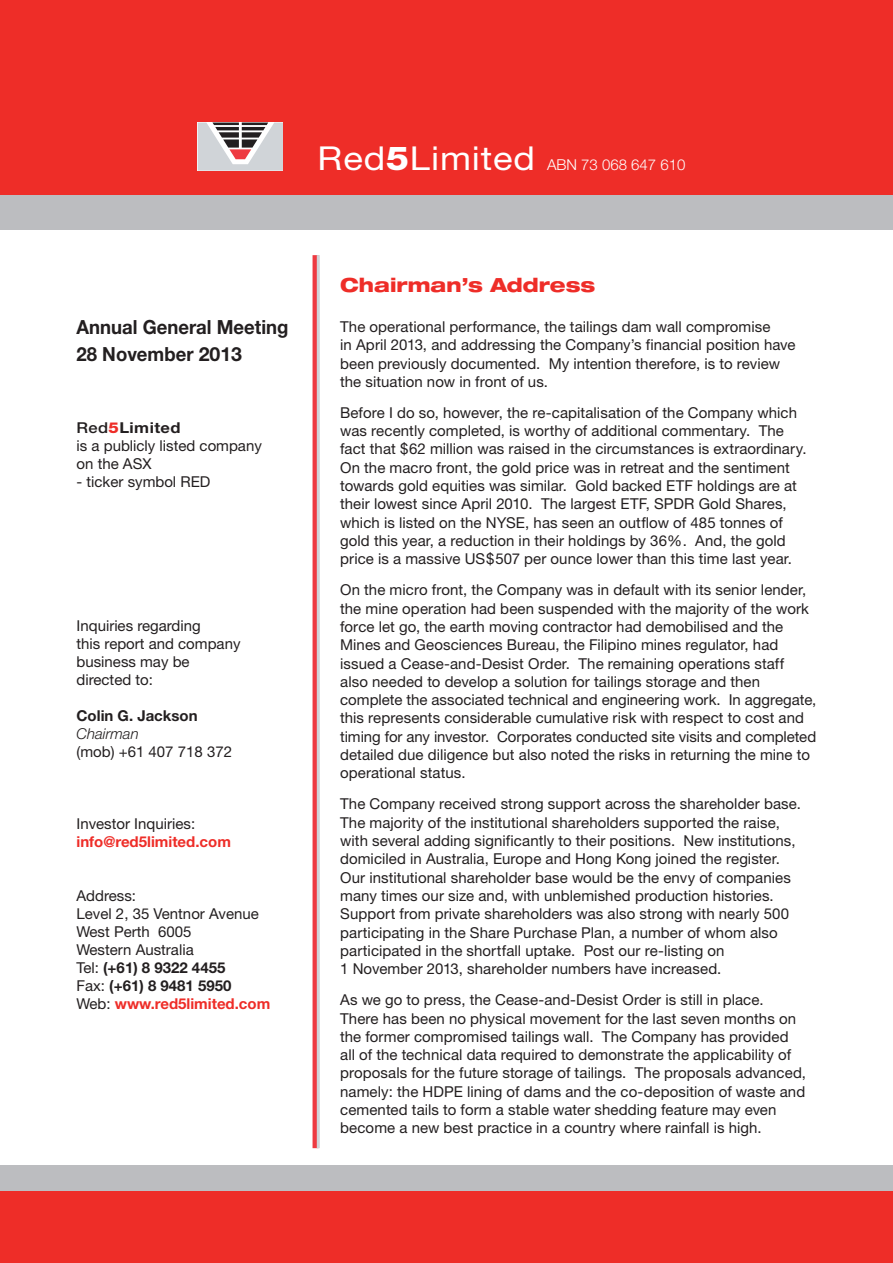
<style>
.page{position:relative;width:893px;height:1263px;background:#fff}
.page>*{position:absolute;margin:0;border:0;box-sizing:border-box;transform-origin:0 0}
.t1{font:700 19.5px/27px "Helvetica Neue";color:#231f20;scale:.95 1}
.t2{font:800 expanded 19.5px "Helvetica Neue";color:#ee2d28}
.t3{font:15px/18.3px "Helvetica Neue";letter-spacing:.005em;color:#231f20}
.t4{font:300 15px "Helvetica Neue";color:#fff}
.t5{font:700 15px "Helvetica Neue";color:#ee2d28}
.t6{font:700 15px "Helvetica Neue";color:#231f20}
.t7{font:italic 300 15px "Helvetica Neue";color:#231f20}
.s1{font-weight:400;font-size:33px}
.s2{font-weight:800;font-size:33px}
.s3{font-weight:500}
.s4{font-weight:800;color:#ee2d28}
.s5{font-weight:700}
.s6{font-weight:700;color:#ee2d28}
</style>
<div class="page">
<div style="left:0;top:0;width:893px;height:213px;background:#ee2d28"></div>
<div style="left:0;top:196px;width:893px;height:34px;background:#bcbdc0"></div>
<div style="left:0;top:1178px;width:893px;height:85px;background:#ee2d28"></div>
<div style="left:0;top:1165px;width:893px;height:26px;background:#bcbdc0"></div>
<svg style="left:198px;top:123px;width:85px;height:48px"></svg>
<svg style="left:313px;top:255px;width:4px;height:893px;fill:#ee3a41"></svg>
<hr style="left:317px;top:255px;width:3px;height:893px;background:#d0d4d8">
<p class="t4" style="left:318px;top:156px;width:369px"><span class="s1">Red</span><span class="s2">5</span><span class="s1">Limited</span> ABN 73 068 647 610</p>
<h1 class="t1" style="left:77px;top:313px;width:225px">Annual General Meeting<br>28 November 2013</h1>
<p class="t3" style="left:77px;top:419px;width:187px"><span class="s3">Red</span><span class="s4">5</span><span class="s5">Limited<br></span>is a publicly listed company on the ASX</p>
<p class="t3" style="left:77px;top:472px;width:135px">- ticker symbol RED</p>
<p class="t3" style="left:77px;top:617px;width:165px">Inquiries regarding<br>this report and company business may be directed to:</p>
<p class="t6" style="left:77px;top:707px;width:123px">Colin G. Jackson</p>
<p class="t7" style="left:77px;top:725px;width:64px">Chairman</p>
<p class="t3" style="left:77px;top:742px;width:157px">(mob) +61 407 718 372</p>
<p class="t3" style="left:77px;top:814px;width:120px">Investor Inquiries:</p>
<p class="t5" style="left:77px;top:833px;width:156px">info@red5limited.com</p>
<p class="t3" style="left:77px;top:887px;width:195px">Address:<br>Level 2, 35 Ventnor Avenue<br>West Perth 6005<br>Western Australia<br>Tel: <span class="s5">(+61) 8 9322 4455<br></span>Fax: <span class="s5">(+61) 8 9481 5950<br></span>Web: <span class="s6">www.red5limited.com</span></p>
<h1 class="t2" style="left:340px;top:273px;width:257px">Chairman’s Address</h1>
<p class="t3" style="left:340px;top:317px;width:457px">The operational performance, the tailings dam wall compromise<br>in April 2013, and addressing the Company’s financial position have been previously documented. My intention therefore, is to review the situation now in front of us.</p>
<p class="t3" style="left:340px;top:403px;width:468px">Before I do so, however, the re-capitalisation of the Company which was recently completed, is worthy of additional commentary. The fact that $62 million was raised in the circumstances is extraordinary.<br>On the macro front, the gold price was in retreat and the sentiment towards gold equities was similar. Gold backed ETF holdings are at their lowest since April 2010. The largest ETF, SPDR Gold Shares, which is listed on the NYSE, has seen an outflow of 485 tonnes of gold this year, a reduction in their holdings by 36%. And, the gold price is a massive US$507 per ounce lower than this time last year.</p>
<p class="t3" style="left:340px;top:581px;width:478px">On the micro front, the Company was in default with its senior lender, the mine operation had been suspended with the majority of the work force let go, the earth moving contractor had demobilised and the Mines and Geosciences Bureau, the Filipino mines regulator, had issued a Cease-and-Desist Order. The remaining operations staff<br>also needed to develop a solution for tailings storage and then complete the associated technical and engineering work. In aggregate, this represents considerable cumulative risk with respect to cost and timing for any investor. Corporates conducted site visits and completed detailed due diligence but also noted the risks in returning the mine to operational status.</p>
<p class="t3" style="left:340px;top:795px;width:462px">The Company received strong support across the shareholder base.<br>The majority of the institutional shareholders supported the raise, with several adding significantly to their positions. New institutions, domiciled in Australia, Europe and Hong Kong joined the register.<br>Our institutional shareholder base would be the envy of companies many times our size and, with unblemished production histories.<br>Support from private shareholders was also strong with nearly 500 participating in the Share Purchase Plan, a number of whom also participated in the shortfall uptake. Post our re-listing on<br>1 November 2013, shareholder numbers have increased.</p>
<p class="t3" style="left:340px;top:990px;width:467px">As we go to press, the Cease-and-Desist Order is still in place.<br>There has been no physical movement for the last seven months on the former compromised tailings wall. The Company has provided all of the technical data required to demonstrate the applicability of proposals for the future storage of tailings. The proposals advanced, namely: the HDPE lining of dams and the co-deposition of waste and cemented tails to form a stable water shedding feature may even become a new best practice in a country where rainfall is high.</p>
</div>
